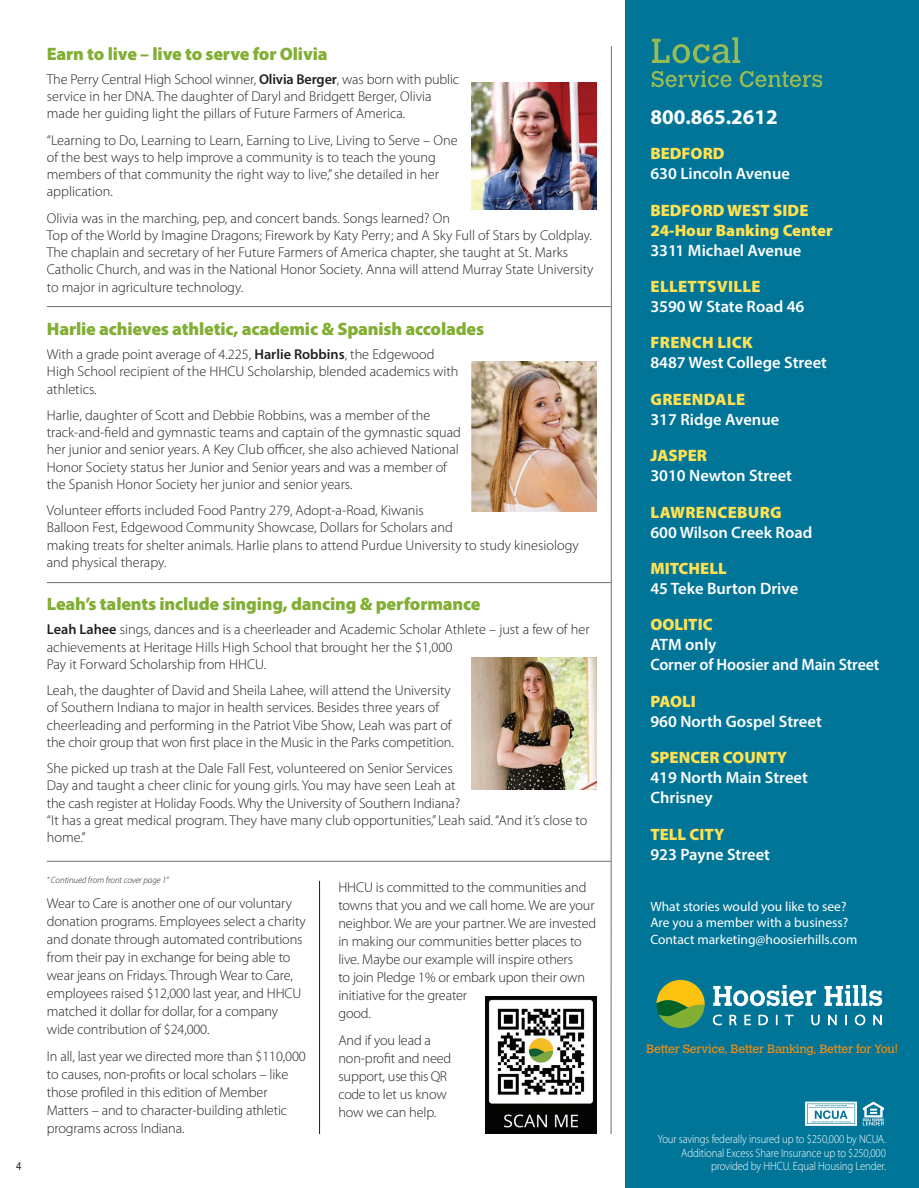
<style>
.page{position:relative;width:919px;height:1188px;background:#fff}
.page>*{position:absolute;margin:0;border:0;box-sizing:border-box;transform-origin:0 0}
.t1{font:700 21px "Myriad Pro";color:#fff}
.Sub_Sub_Head{font:900 18px "Myriad Pro";letter-spacing:-.01em;color:#81ae33}
.t2{font:600 16.5px "Myriad Pro";color:#fff}
.t3{font:900 16.5px/20px "Myriad Pro";color:#ffe152}
.t4{font:900 16.5px "Myriad Pro";letter-spacing:.02em;color:#ffe152}
.Text{font:300 14.25px/17.2px "Myriad Pro";color:#231f20}
.t5{font:13.5px/16.5px "Myriad Pro";color:#fff}
.t6{font:300 12px/13.5px "Myriad Pro";letter-spacing:-.01em;color:#fff;text-align:right;scale:.89 1}
.t7{font:12px "Calvert MT Pro";letter-spacing:-.02em;color:#e58e19}
.Sub_Sub_Head-2{font:12px "Myriad Pro";color:#231f20;scale:.85 1}
.Captions{font:italic 300 9px "Myriad Pro";letter-spacing:-.005em;color:#231f20}
.s1{font-weight:600}
.s2{font-weight:600;color:#fff}
</style>
<div class="page">
<hr style="left:610px;top:46px;width:1px;height:1088px;background:#6f7073">
<hr style="left:47px;top:306px;width:563px;height:1px;background:#6f7073">
<hr style="left:47px;top:582px;width:563px;height:1px;background:#6f7073">
<hr style="left:47px;top:861px;width:563px;height:1px;background:#6f7073">
<img style="left:471px;top:362px;width:125px;height:150px">
<img style="left:471px;top:658px;width:125px;height:131px">
<img style="left:471px;top:83px;width:125px;height:126px">
<hr style="left:319px;top:881px;width:1px;height:253px;background:#231f20">
<div style="left:625px;top:0;width:293px;height:1188px;background:#007598"></div>
<svg style="left:651px;top:71px;width:170px;height:16px"></svg>
<svg style="left:652px;top:37px;width:87px;height:26px"></svg>
<svg style="left:713px;top:985px;width:102px;height:21px"></svg>
<svg style="left:824px;top:985px;width:57px;height:21px"></svg>
<svg style="left:712px;top:1014px;width:9px;height:11px"></svg>
<svg style="left:729px;top:1015px;width:7px;height:10px"></svg>
<svg style="left:744px;top:1015px;width:6px;height:10px"></svg>
<svg style="left:758px;top:1015px;width:9px;height:10px"></svg>
<svg style="left:775px;top:1015px;width:2px;height:10px"></svg>
<svg style="left:784px;top:1015px;width:9px;height:10px"></svg>
<svg style="left:811px;top:1015px;width:8px;height:10px"></svg>
<svg style="left:828px;top:1014px;width:8px;height:12px"></svg>
<svg style="left:854px;top:1014px;width:11px;height:11px"></svg>
<svg style="left:873px;top:1014px;width:8px;height:12px"></svg>
<svg style="left:656px;top:980px;width:48px;height:48px"></svg>
<svg style="left:862px;top:1102px;width:21px;height:23px"></svg>
<svg style="left:805px;top:1102px;width:51px;height:24px"></svg>
<img style="left:485px;top:997px;width:111px;height:137px">
<p class="Sub_Sub_Head-2" style="left:16px;top:1158px;width:8px">4</p>
<p class="Sub_Sub_Head" style="left:47px;top:42px;width:282px">Earn to live – live to serve for Olivia</p>
<p class="Text" style="left:47px;top:70px;width:414px">The Perry Central High School winner, <span class="s1">Olivia Berger</span>, was born with public service in her DNA. The daughter of Daryl and Bridgett Berger, Olivia made her guiding light the pillars of Future Farmers of America.</p>
<p class="Text" style="left:47px;top:131px;width:412px">“Learning to Do, Learning to Learn, Earning to Live, Living to Serve – One of the best ways to help improve a community is to teach the young members of that community the right way to live,” she detailed in her application.</p>
<p class="Text" style="left:47px;top:209px;width:548px">Olivia was in the marching, pep, and concert bands. Songs learned? On<br>Top of the World by Imagine Dragons; Firework by Katy Perry; and A Sky Full of Stars by Coldplay.<br>The chaplain and secretary of her Future Farmers of America chapter, she taught at St. Marks Catholic Church, and was in the National Honor Society. Anna will attend Murray State University to major in agriculture technology.</p>
<p class="Sub_Sub_Head" style="left:47px;top:317px;width:438px">Harlie achieves athletic, academic &amp; Spanish accolades</p>
<p class="Text" style="left:47px;top:346px;width:413px">With a grade point average of 4.225, <span class="s1">Harlie Robbins</span>, the Edgewood<br>High School recipient of the HHCU Scholarship, blended academics with athletics.</p>
<p class="Text" style="left:47px;top:406px;width:415px">Harlie, daughter of Scott and Debbie Robbins, was a member of the track-and-field and gymnastic teams and captain of the gymnastic squad her junior and senior years. A Key Club officer, she also achieved National Honor Society status her Junior and Senior years and was a member of the Spanish Honor Society her junior and senior years.</p>
<p class="Text" style="left:47px;top:502px;width:533px">Volunteer efforts included Food Pantry 279, Adopt-a-Road, Kiwanis<br>Balloon Fest, Edgewood Community Showcase, Dollars for Scholars and<br>making treats for shelter animals. Harlie plans to attend Purdue University to study kinesiology and physical therapy.</p>
<p class="Sub_Sub_Head" style="left:47px;top:592px;width:435px">Leah’s talents include singing, dancing &amp; performance</p>
<p class="Text" style="left:47px;top:621px;width:544px"><span class="s1">Leah Lahee</span> sings, dances and is a cheerleader and Academic Scholar Athlete – just a few of her achievements at Heritage Hills High School that brought her the $1,000<br>Pay it Forward Scholarship from HHCU.</p>
<p class="Text" style="left:47px;top:682px;width:408px">Leah, the daughter of David and Sheila Lahee, will attend the University of Southern Indiana to major in health services. Besides three years of cheerleading and performing in the Patriot Vibe Show, Leah was part of the choir group that won first place in the Music in the Parks competition.</p>
<p class="Text" style="left:47px;top:760px;width:541px">She picked up trash at the Dale Fall Fest, volunteered on Senior Services<br>Day and taught a cheer clinic for young girls. You may have seen Leah at<br>the cash register at Holiday Foods. Why the University of Southern Indiana?<br>“It has a great medical program. They have many club opportunities,” Leah said. “And it’s close to home.”</p>
<p class="Captions" style="left:47px;top:875px;width:123px">“ Continued from front cover page 1”</p>
<p class="Text" style="left:47px;top:894px;width:260px;line-height:18px">Wear to Care is another one of our voluntary donation programs. Employees select a charity and donate through automated contributions from their pay in exchange for being able to wear jeans on Fridays. Through Wear to Care, employees raised $12,000 last year, and HHCU matched it dollar for dollar, for a company wide contribution of $24,000.</p>
<p class="Text" style="left:47px;top:1047px;width:260px;line-height:18px">In all, last year we directed more than $110,000 to causes, non-profits or local scholars – like those profiled in this edition of Member Matters – and to character-building athletic programs across Indiana.</p>
<p class="Text" style="left:338px;top:878px;width:259px;line-height:18px">HHCU is committed to the communities and towns that you and we call home. We are your neighbor. We are your partner. We are invested in making our communities better places to live. Maybe our example will inspire others<br>to join Pledge 1% or embark upon their own initiative for the greater<br>good.</p>
<p class="Text" style="left:338px;top:1031px;width:114px;line-height:18px">And if you lead a non-profit and need support, use this QR code to let us know how we can help.</p>
<p class="t1" style="left:650px;top:104px;width:129px">800.865.2612</p>
<p class="t3" style="left:650px;top:143px;width:76px">BEDFORD</p>
<p class="t2" style="left:650px;top:163px;width:141px">630 Lincoln Avenue</p>
<p class="t3" style="left:650px;top:200px;width:184px">BEDFORD WEST SIDE<br>24-Hour Banking Center<br><span class="s2">3311 Michael Avenue</span></p>
<p class="t4" style="left:650px;top:275px;width:112px">ELLETTSVILLE</p>
<p class="t2" style="left:650px;top:296px;width:155px">3590 W State Road 46</p>
<p class="t4" style="left:650px;top:332px;width:104px">FRENCH LICK</p>
<p class="t2" style="left:650px;top:352px;width:178px">8487 West College Street</p>
<p class="t4" style="left:650px;top:388px;width:96px">GREENDALE</p>
<p class="t2" style="left:650px;top:409px;width:130px">317 Ridge Avenue</p>
<p class="t3" style="left:650px;top:445px;width:58px">JASPER</p>
<p class="t2" style="left:650px;top:465px;width:143px">3010 Newton Street</p>
<p class="t4" style="left:650px;top:501px;width:132px">LAWRENCEBURG</p>
<p class="t2" style="left:650px;top:522px;width:163px">600 Wilson Creek Road</p>
<p class="t3" style="left:650px;top:558px;width:78px">MITCHELL</p>
<p class="t2" style="left:650px;top:578px;width:149px">45 Teke Burton Drive</p>
<p class="t3" style="left:650px;top:614px;width:68px">OOLITIC<br><span class="s2">ATM only</span></p>
<p class="t2" style="left:650px;top:654px;width:230px">Corner of Hoosier and Main Street</p>
<p class="t3" style="left:650px;top:691px;width:47px">PAOLI</p>
<p class="t2" style="left:650px;top:711px;width:173px">960 North Gospel Street</p>
<p class="t3" style="left:650px;top:747px;width:138px">SPENCER COUNTY</p>
<p class="t2" style="left:650px;top:767px;width:159px">419 North Main Street</p>
<p class="t2" style="left:650px;top:787px;width:64px">Chrisney</p>
<p class="t3" style="left:650px;top:823px;width:75px">TELL CITY</p>
<p class="t2" style="left:650px;top:843px;width:121px">923 Payne Street</p>
<p class="t5" style="left:650px;top:898px;width:208px">What stories would you like to see?<br>Are you a member with a business?<br>Contact marketing@hoosierhills.com</p>
<p class="t7" style="left:645px;top:1042px;width:253px">Better Service, Better Banking, Better for You!</p>
<p class="t6" style="left:657px;top:1132px;width:258px">Your savings federally insured up to $250,000 by NCUA.<br>Additional Excess Share Insurance up to $250,000 provided by HHCU. Equal Housing Lender.</p>
</div>
